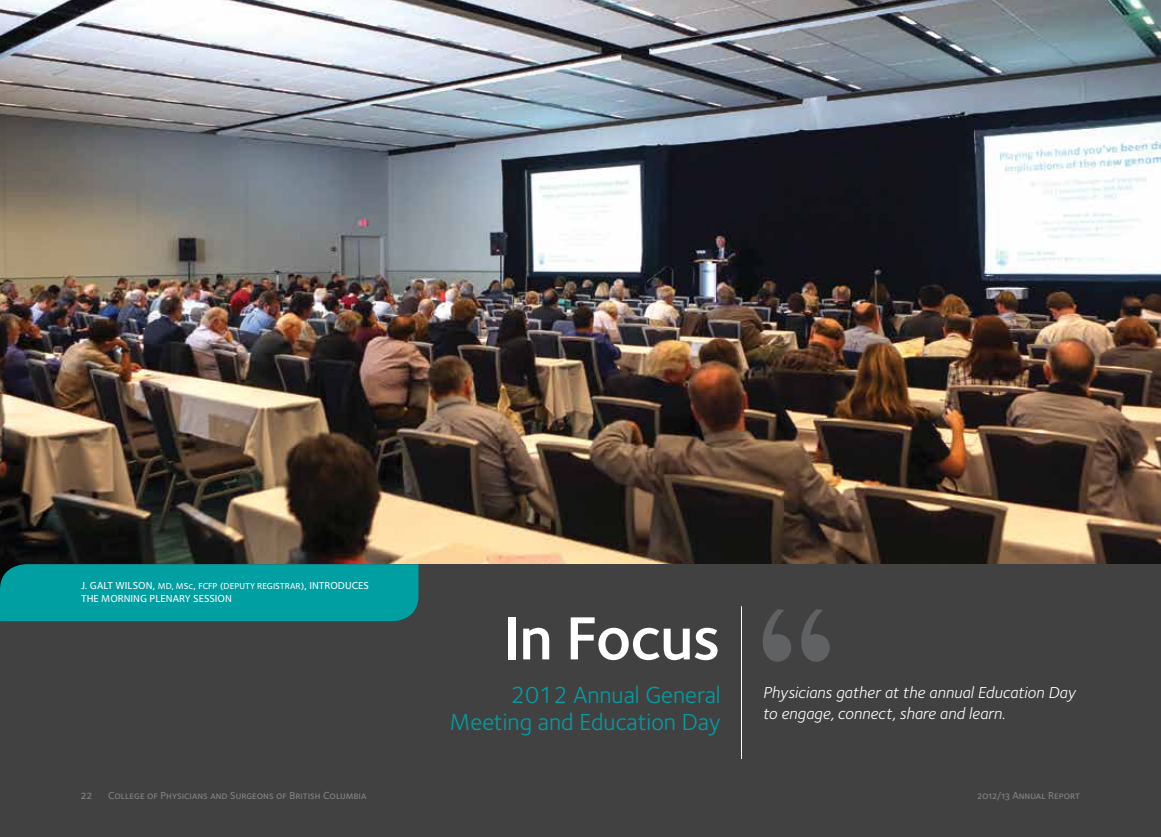
<style>
.page{position:relative;width:1161px;height:837px;background:#fff}
.page>*{position:absolute;margin:0;border:0;box-sizing:border-box;transform-origin:0 0}
.t1{font:600 63px "Foundry Sterling";color:#fff}
.t2{font:24px/27px "Foundry Sterling";color:#009fa2;text-align:right}
.t3{font:italic 16.5px/21px "Foundry Sterling";color:#fff}
.t4{font:10.5px "Foundry Sterling Medium Expert";color:#808285}
.t5{font:10.5px "Foundry Sterling Medium Expert";color:#fff}
.t6{font:9px "Foundry Sterling Medium Expert";color:#fff}
.s1{font-size:10.5px}
.s2{font-size:12px}
</style>
<div class="page">
<img style="left:0;top:0;width:1161px;height:564px">
<div style="left:25px;top:564px;width:1136px;height:273px;background:#424142"></div>
<hr style="left:741px;top:606px;width:1px;height:153px;background:#fff">
<svg style="left:763px;top:609px;width:67px;height:53px"></svg>
<div style="left:0;top:588px;width:57px;height:249px;background:#424142"></div>
<div style="left:0;top:564px;width:418px;height:57px;background:#009fa2"></div>
<p class="t6" style="left:81px;top:580px;width:290px"><span class="s1">J. GALT WILSON,</span> MD, MSC<span class="s1">,</span> FCFP (DEPUTY REGISTRAR)<span class="s1">, INTRODUCES</span></p>
<p class="t5" style="left:81px;top:591px;width:152px">THE MORNING PLENARY SESSION</p>
<h1 class="t1" style="left:503px;top:594px;width:219px">In Focus</h1>
<h2 class="t2" style="left:450px;top:681px;width:273px">2012 Annual General<br>Meeting and Education Day</h2>
<p class="t3" style="left:763px;top:682px;width:314px">Physicians gather at the annual Education Day to engage, connect, share and learn.</p>
<p class="t4" style="left:81px;top:788px;width:287px"><span class="s2">22</span> COLLEGE OF PHYSICIANS AND SURGEONS OF BRITISH COLUMBIA</p>
<p class="t4" style="left:978px;top:788px;width:104px">2012/13 ANNUAL REPORT</p>
</div>
